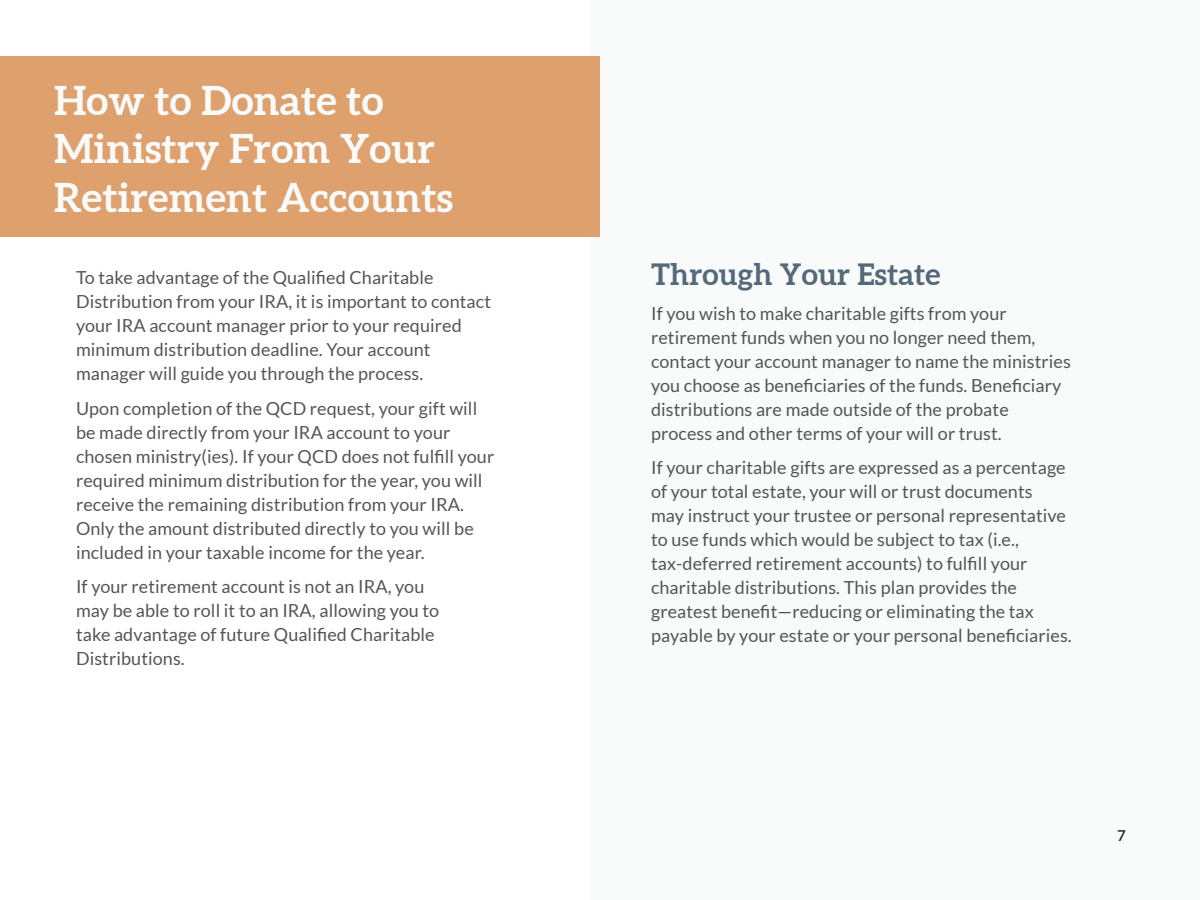
<style>
.page{position:relative;width:1200px;height:900px;background:#f9fafa}
.page>*{position:absolute;margin:0;border:0;box-sizing:border-box;transform-origin:0 0}
.Ocean_Title{font:700 40.5px/48.6px "Aleo";letter-spacing:.005em;color:#f9fafa}
.Dark_subhead{font:700 30px "Aleo";letter-spacing:.005em;color:#546a7b}
.Body_text{font:18px/24px "Lato";letter-spacing:.005em;color:#545555}
.t1{font:600 15px "Lato";color:#231f20}
</style>
<div class="page">
<div style="left:0;top:0;width:590px;height:900px;background:#fff"></div>
<div style="left:0;top:57px;width:600px;height:180px;background:#dea16e"></div>
<p class="Ocean_Title" style="left:54px;top:77px;width:401px">How to Donate to<br>Ministry From Your<br>Retirement Accounts</p>
<p class="Body_text" style="left:76px;top:266px;width:417px">To take advantage of the Qualified Charitable Distribution from your IRA, it is important to contact your IRA account manager prior to your required minimum distribution deadline. Your account manager will guide you through the process.</p>
<p class="Body_text" style="left:76px;top:396px;width:420px">Upon completion of the QCD request, your gift will be made directly from your IRA account to your chosen ministry(ies). If your QCD does not fulfill your required minimum distribution for the year, you will receive the remaining distribution from your IRA.<br>Only the amount distributed directly to you will be included in your taxable income for the year.</p>
<p class="Body_text" style="left:76px;top:575px;width:365px">If your retirement account is not an IRA, you may be able to roll it to an IRA, allowing you to take advantage of future Qualified Charitable Distributions.</p>
<p class="Dark_subhead" style="left:651px;top:256px;width:291px">Through Your Estate</p>
<p class="Body_text" style="left:651px;top:301px;width:421px">If you wish to make charitable gifts from your retirement funds when you no longer need them, contact your account manager to name the ministries you choose as beneficiaries of the funds. Beneficiary distributions are made outside of the probate process and other terms of your will or trust.</p>
<p class="Body_text" style="left:651px;top:455px;width:422px">If your charitable gifts are expressed as a percentage of your total estate, your will or trust documents<br>may instruct your trustee or personal representative to use funds which would be subject to tax (i.e., tax-deferred retirement accounts) to fulfill your charitable distributions. This plan provides the greatest benefit—reducing or eliminating the tax payable by your estate or your personal beneficiaries.</p>
<p class="t1" style="left:1117px;top:824px;width:10px">7</p>
</div>
